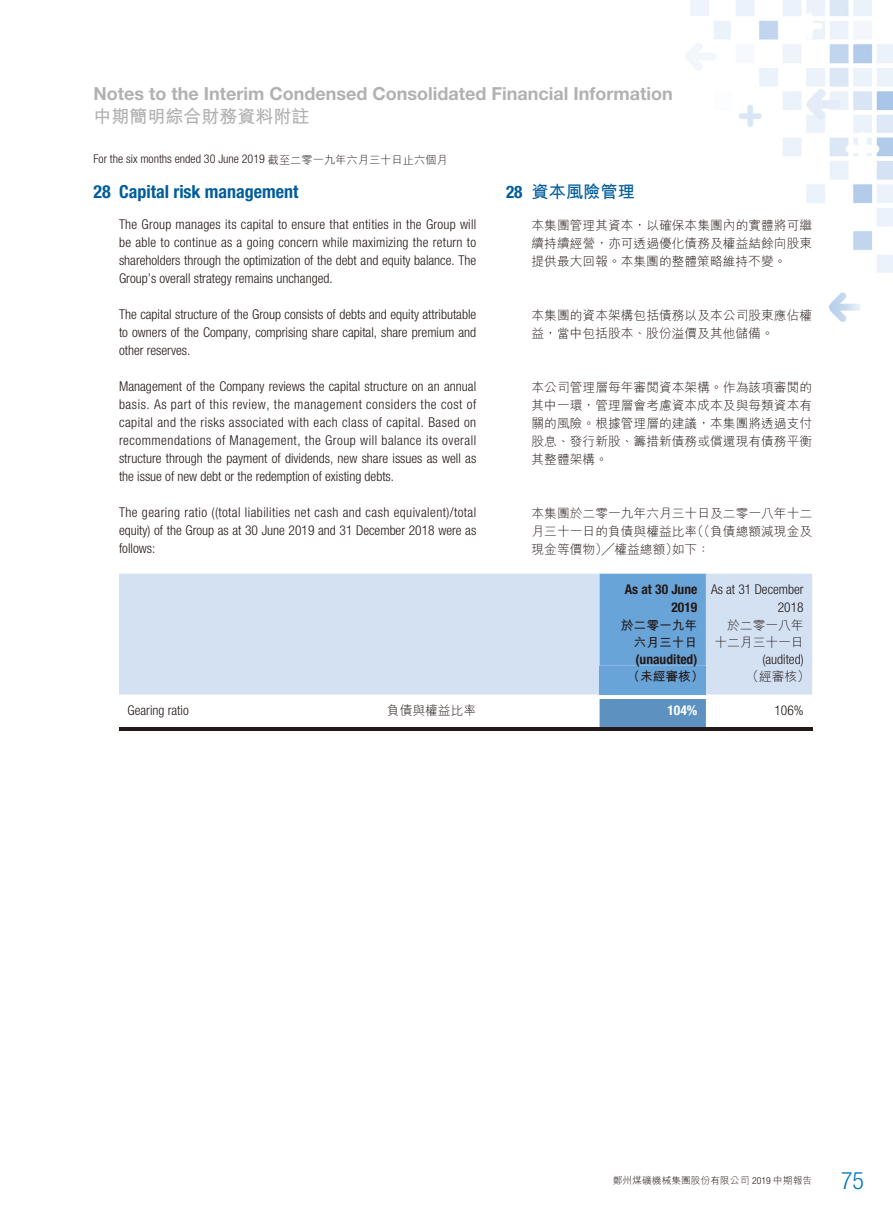
<style>
.page{position:relative;width:893px;height:1212px;background:#fff}
.page>*{position:absolute;margin:0;border:0;box-sizing:border-box;transform-origin:0 0}
.t1{font:300 condensed 24px "Helvetica Neue LT Std";color:#0075c1}
.t2{font:700 18px "Helvetica Neue LT Std";color:#b1b1b2}
.t3{font:700 condensed 18px "Helvetica Neue LT Std";color:#005d9b}
.t4{font:18px "M Hei HK Bold E Ten B5 H";color:#b1b1b2}
.t5{font:17.25px "M Hei HK Bold E Ten B5 H";color:#005d9b}
.t6{font:300 condensed 13.5px/18px "Helvetica Neue LT Std";color:#231916;text-align:justify}
.t7{font:700 condensed 13.5px/17.2px "Helvetica Neue LT Std";color:#231916;text-align:right}
.t8{font:700 condensed 13.5px "Helvetica Neue LT Std";color:#fff}
.t9{font:12.75px/18px "M Hei HK Light E Ten B5 H";color:#231916;text-align:justify}
.t10{font:12.75px/17.2px "M Hei HK Bold E Ten B5 H";color:#231916;text-align:right}
.t11{font:300 condensed 12px "Helvetica Neue LT Std";color:#231916}
.t12{font:9.75px "M Hei HK Light E Ten B5 H";color:#231916}
.s1{font-family:"M Hei HK Light E Ten B5 H";font-weight:400;font-stretch:normal;font-size:11.25px}
.s2{font-family:"Helvetica Neue LT Std";font-weight:700;font-stretch:condensed}
.s3{font-family:"Helvetica Neue LT Std";font-weight:300;font-stretch:condensed}
</style>
<div class="page">
<img style="left:686px;top:0;width:207px;height:322px">
<div style="left:119px;top:574px;width:693px;height:120px;background:#d3e1f3"></div>
<div style="left:600px;top:574px;width:106px;height:92px;background:#69a4d9"></div>
<div style="left:600px;top:666px;width:106px;height:28px;background:#69a4d9"></div>
<div style="left:600px;top:699px;width:106px;height:29px;background:#5c91c0"></div>
<hr style="left:119px;top:728px;width:268px;height:3px;background:#231916">
<hr style="left:387px;top:728px;width:213px;height:3px;background:#231916">
<hr style="left:600px;top:728px;width:106px;height:3px;background:#231916">
<hr style="left:706px;top:728px;width:106px;height:3px;background:#231916">
<h2 class="t2" style="left:94px;top:87px;width:581px">Notes to the Interim Condensed Consolidated Financial Information</h2>
<h2 class="t4" style="left:94px;top:109px;width:218px">中期簡明綜合財務資料附註</h2>
<p class="t11" style="left:94px;top:155px;width:356px">For the six months ended 30 June 2019 <span class="s1">截至二零一九年六月三十日止六個月</span></p>
<h2 class="t3" style="left:94px;top:185px;width:207px">28 Capital risk management</h2>
<p class="t6" style="left:119px;top:217px;width:359px">The Group manages its capital to ensure that entities in the Group will be able to continue as a going concern while maximizing the return to shareholders through the optimization of the debt and equity balance. The Group’s overall strategy remains unchanged.</p>
<p class="t6" style="left:119px;top:307px;width:359px">The capital structure of the Group consists of debts and equity attributable to owners of the Company, comprising share capital, share premium and other reserves.</p>
<p class="t6" style="left:119px;top:379px;width:359px">Management of the Company reviews the capital structure on an annual basis. As part of this review, the management considers the cost of capital and the risks associated with each class of capital. Based on recommendations of Management, the Group will balance its overall structure through the payment of dividends, new share issues as well as the issue of new debt or the redemption of existing debts.</p>
<p class="t6" style="left:119px;top:505px;width:359px">The gearing ratio ((total liabilities net cash and cash equivalent)/total equity) of the Group as at 30 June 2019 and 31 December 2018 were as follows:</p>
<p class="t5" style="left:506px;top:185px;width:131px"><span class="s2">28</span> 資本風險管理</p>
<p class="t9" style="left:531px;top:217px;width:282px">本集團管理其資本，以確保本集團內的實體將可繼續持續經營，亦可透過優化債務及權益結餘向股東提供最大回報。本集團的整體策略維持不變。</p>
<p class="t9" style="left:531px;top:308px;width:282px">本集團的資本架構包括債務以及本公司股東應佔權益，當中包括股本、股份溢價及其他儲備。</p>
<p class="t9" style="left:531px;top:380px;width:282px">本公司管理層每年審閱資本架構。作為該項審閱的其中一環，管理層會考慮資本成本及與每類資本有關的風險。根據管理層的建議，本集團將透過支付股息、發行新股、籌措新債務或償還現有債務平衡其整體架構。</p>
<p class="t9" style="left:531px;top:506px;width:282px">本集團於二零一九年六月三十日及二零一八年十二月三十一日的負債與權益比率（（負債總額減現金及現金等價物）╱權益總額）如下：</p>
<p class="t7" style="left:625px;top:583px;width:74px">As at 30 June<br>2019</p>
<p class="t6" style="left:711px;top:583px;width:94px;line-height:17.2px;text-align:right">As at 31 December<br>2018</p>
<p class="t10" style="left:621px;top:618px;width:78px">於二零一九年六月三十日</p>
<p class="t9" style="left:714px;top:618px;width:91px;line-height:17.2px;text-align:right">於二零一八年十二月三十一日</p>
<p class="t7" style="left:636px;top:652px;width:63px">(unaudited)</p>
<p class="t6" style="left:762px;top:651px;width:43px">(audited)</p>
<p class="t10" style="left:627px;top:670px;width:78px">（未經審核）</p>
<p class="t9" style="left:746px;top:669px;width:65px">（經審核）</p>
<p class="t6" style="left:128px;top:702px;width:63px">Gearing ratio</p>
<p class="t9" style="left:387px;top:702px;width:91px">負債與權益比率</p>
<p class="t8" style="left:667px;top:705px;width:31px">104%</p>
<p class="t6" style="left:774px;top:702px;width:31px">106%</p>
<p class="t12" style="left:613px;top:1177px;width:201px">鄭州煤礦機械集團股份有限公司 <span class="s3">2019</span> 中期報告</p>
<h1 class="t1" style="left:841px;top:1172px;width:25px">75</h1>
</div>
